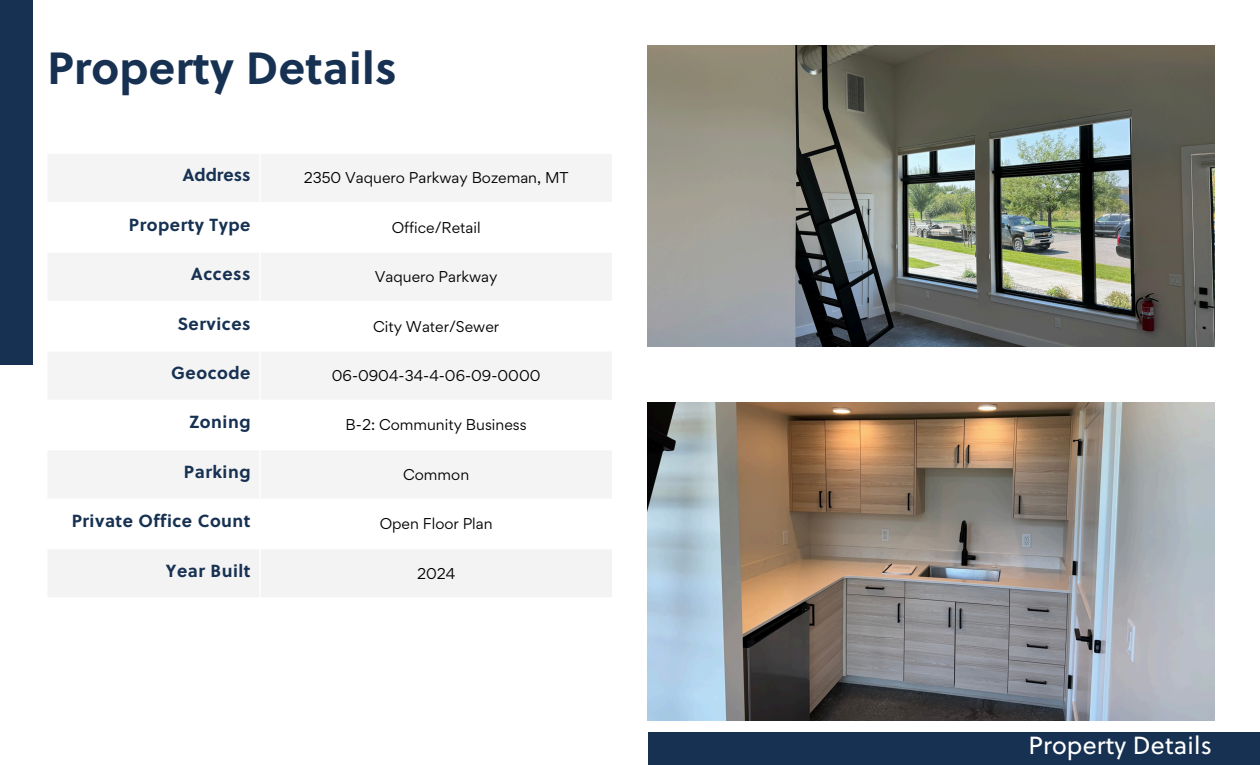
<style>
.page{position:relative;width:1260px;height:765px;background:#fff}
.page>*{position:absolute;margin:0;border:0;box-sizing:border-box;transform-origin:0 0}
.t1{font:700 45px "Soleil";letter-spacing:.01em;color:#173152}
.t2{font:24.75px "Soleil";letter-spacing:.01em;color:#fff}
.t3{font:700 17.5px "Soleil";letter-spacing:.03em;color:#173152}
.t4{font:700 17.5px "Soleil";color:#173152}
.t5{font:14px "Gordita";color:#000}
</style>
<div class="page">
<div style="left:0;top:0;width:32px;height:364px;background:#173152"></div>
<div style="left:648px;top:733px;width:612px;height:32px;background:#173152"></div>
<div style="left:48px;top:154px;width:564px;height:48px;background:#f4f4f4"></div>
<svg style="left:48px;top:253px;width:564px;height:245px;fill:#f4f4f4"></svg>
<div style="left:48px;top:550px;width:564px;height:47px;background:#f3f3f4"></div>
<img style="left:648px;top:45px;width:567px;height:302px">
<img style="left:648px;top:403px;width:567px;height:318px">
<p class="t1" style="left:47px;top:48px;width:351px">Property Details</p>
<p class="t4" style="left:182px;top:167px;width:70px">Address</p>
<p class="t5" style="left:304px;top:168px;width:266px">2350 Vaquero Parkway Bozeman, MT</p>
<p class="t3" style="left:129px;top:217px;width:123px">Property Type</p>
<p class="t5" style="left:392px;top:218px;width:90px">Office/Retail</p>
<p class="t3" style="left:191px;top:266px;width:61px">Access</p>
<p class="t5" style="left:375px;top:267px;width:124px">Vaquero Parkway</p>
<p class="t3" style="left:177px;top:315px;width:75px">Services</p>
<p class="t5" style="left:373px;top:317px;width:128px">City Water/Sewer</p>
<p class="t3" style="left:171px;top:365px;width:81px">Geocode</p>
<p class="t5" style="left:332px;top:366px;width:210px">06-0904-34-4-06-09-0000</p>
<p class="t3" style="left:190px;top:414px;width:62px">Zoning</p>
<p class="t5" style="left:346px;top:416px;width:183px">B-2: Community Business</p>
<p class="t3" style="left:184px;top:464px;width:68px">Parking</p>
<p class="t5" style="left:403px;top:465px;width:68px">Common</p>
<p class="t3" style="left:72px;top:513px;width:180px">Private Office Count</p>
<p class="t5" style="left:380px;top:514px;width:114px">Open Floor Plan</p>
<p class="t3" style="left:166px;top:563px;width:86px">Year Built</p>
<p class="t5" style="left:417px;top:564px;width:40px">2024</p>
<h1 class="t2" style="left:1028px;top:734px;width:185px">Property Details</h1>
</div>
